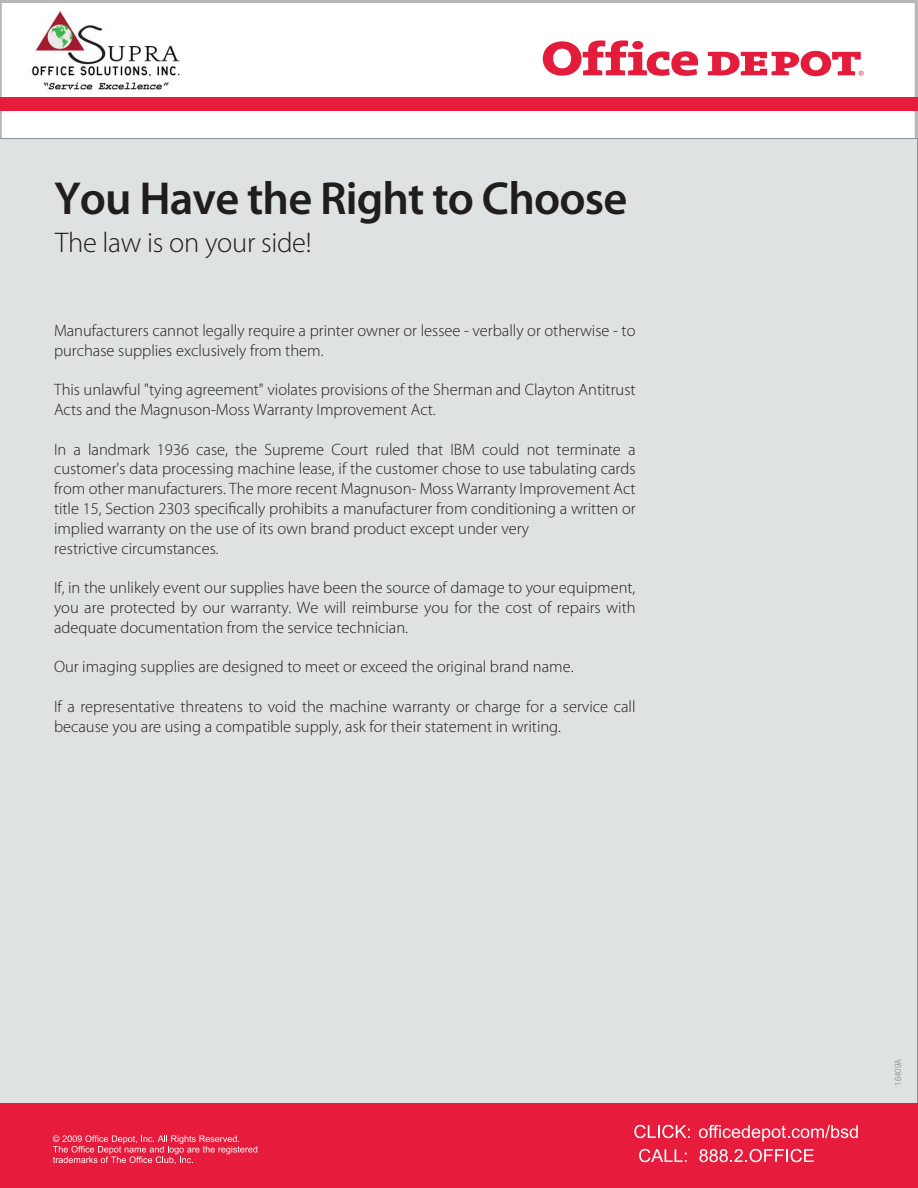
<style>
.page{position:relative;width:918px;height:1188px;background:#fff}
.page>*{position:absolute;margin:0;border:0;box-sizing:border-box;transform-origin:0 0}
.t1{font:600 46.5px "Myriad Pro";letter-spacing:-.02em;color:#201d1d}
.t2{font:300 28.5px "Myriad Pro";letter-spacing:-.01em;color:#201d1d}
.t3{font:300 16.5px/19.8px "Myriad Pro";color:#201d1d}
.t4{font:300 condensed 9px "Helvetica Neue LT Std";color:#8b8f92}
</style>
<div class="page">
<svg style="left:0;top:0;width:918px;height:138px"></svg>
<div style="left:0;top:138px;width:918px;height:965px;background:#dee2e2"></div>
<div style="left:0;top:98px;width:918px;height:13px;background:#e71c3c"></div>
<svg style="left:543px;top:40px;width:155px;height:36px"></svg>
<svg style="left:708px;top:51px;width:156px;height:25px"></svg>
<div style="left:0;top:1103px;width:918px;height:85px;background:#e71c3c"></div>
<svg style="left:634px;top:1125px;width:56px;height:13px"></svg>
<svg style="left:699px;top:1125px;width:159px;height:17px"></svg>
<svg style="left:639px;top:1149px;width:48px;height:13px"></svg>
<svg style="left:699px;top:1149px;width:115px;height:13px"></svg>
<svg style="left:53px;top:1135px;width:204px;height:29px"></svg>
<img style="left:28px;top:11px;width:155px;height:82px">
<h1 class="t1" style="left:54px;top:171px;width:575px">You Have the Right to Choose</h1>
<h2 class="t2" style="left:55px;top:232px;width:258px">The law is on your side!</h2>
<p class="t3" style="left:54px;top:321px;width:583px">Manufacturers cannot legally require a printer owner or lessee - verbally or otherwise - to purchase supplies exclusively from them.</p>
<p class="t3" style="left:54px;top:381px;width:583px">This unlawful "tying agreement" violates provisions of the Sherman and Clayton Antitrust<br>Acts and the Magnuson-Moss Warranty Improvement Act.</p>
<p class="t3" style="left:54px;top:440px;width:583px">In a landmark 1936 case, the Supreme Court ruled that IBM could not terminate a customer's data processing machine lease, if the customer chose to use tabulating cards from other manufacturers. The more recent Magnuson- Moss Warranty Improvement Act title 15, Section 2303 specifically prohibits a manufacturer from conditioning a written or implied warranty on the use of its own brand product except under very<br>restrictive circumstances.</p>
<p class="t3" style="left:54px;top:579px;width:583px;text-align:justify">If, in the unlikely event our supplies have been the source of damage to your equipment, you are protected by our warranty. We will reimburse you for the cost of repairs with adequate documentation from the service technician.</p>
<p class="t3" style="left:54px;top:658px;width:521px">Our imaging supplies are designed to meet or exceed the original brand name.</p>
<p class="t3" style="left:54px;top:698px;width:583px">If a representative threatens to void the machine warranty or charge for a service call because you are using a compatible supply, ask for their statement in writing.</p>
<p class="t4" style="left:893px;top:1086px;width:28px;rotate:-90deg">16409A</p>
</div>
